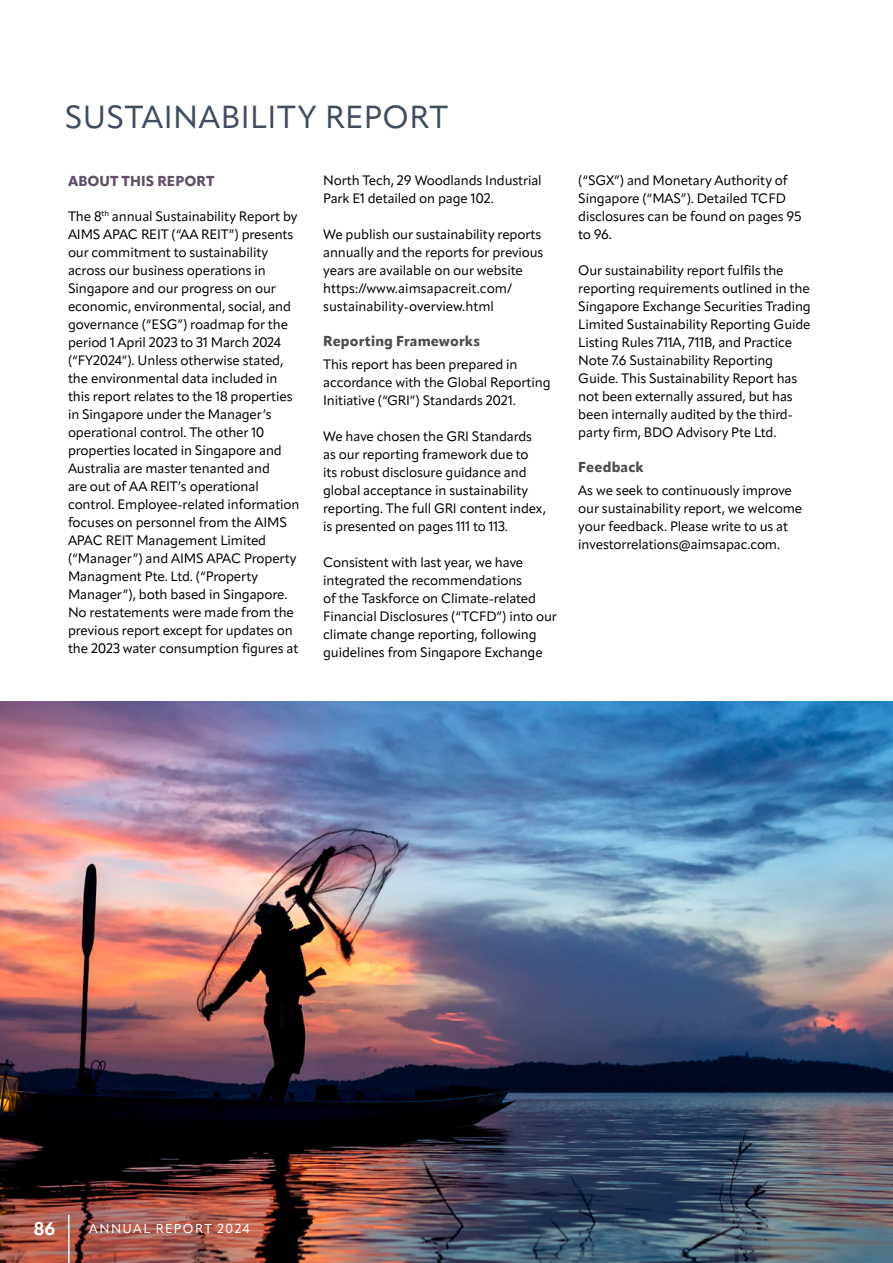
<style>
.page{position:relative;width:893px;height:1263px;background:#fff}
.page>*{position:absolute;margin:0;border:0;box-sizing:border-box;transform-origin:0 0}
.t1{font:31.5px "Apparat";letter-spacing:.02em;color:#404d61}
.t2{font:700 18px "Apparat";color:#fff}
.t3{font:800 14.25px "Apparat";letter-spacing:.01em;color:#4d4d4f}
.t4{font:800 14.25px "Apparat";letter-spacing:.005em;color:#634f69}
.t5{font:13.5px/18px "Apparat";letter-spacing:-.01em;color:#000}
.t6{font:12.75px "Apparat";letter-spacing:.115em;color:#fff}
</style>
<div class="page">
<img style="left:0;top:702px;width:893px;height:561px">
<hr style="left:68px;top:1215px;width:2px;height:48px;background:#fff">
<h1 class="t1" style="left:65px;top:98px;width:385px">SUSTAINABILITY REPORT</h1>
<p class="t4" style="left:68px;top:172px;width:148px">ABOUT THIS REPORT</p>
<p class="t5" style="left:68px;top:207px;width:233px">The 8<sup>th</sup> annual Sustainability Report by AIMS APAC REIT (“AA REIT”) presents our commitment to sustainability across our business operations in Singapore and our progress on our economic, environmental, social, and governance (“ESG”) roadmap for the period 1 April 2023 to 31 March 2024 (“FY2024”). Unless otherwise stated, the environmental data included in this report relates to the 18 properties in Singapore under the Manager’s operational control. The other 10 properties located in Singapore and Australia are master tenanted and<br>are out of AA REIT’s operational control. Employee-related information focuses on personnel from the AIMS APAC REIT Management Limited (“Manager”) and AIMS APAC Property Managment Pte. Ltd. (“Property Manager”), both based in Singapore.<br>No restatements were made from the previous report except for updates on the 2023 water consumption figures at</p>
<p class="t5" style="left:323px;top:171px;width:220px">North Tech, 29 Woodlands Industrial<br>Park E1 detailed on page 102.</p>
<p class="t5" style="left:323px;top:225px;width:222px">We publish our sustainability reports annually and the reports for previous years are available on our website https://www.aimsapacreit.com/ sustainability-overview.html</p>
<p class="t3" style="left:323px;top:333px;width:158px">Reporting Frameworks</p>
<p class="t5" style="left:323px;top:355px;width:229px">This report has been prepared in accordance with the Global Reporting<br>Initiative (“GRI”) Standards 2021.</p>
<p class="t5" style="left:323px;top:427px;width:224px">We have chosen the GRI Standards as our reporting framework due to its robust disclosure guidance and global acceptance in sustainability reporting. The full GRI content index, is presented on pages 111 to 113.</p>
<p class="t5" style="left:323px;top:553px;width:235px">Consistent with last year, we have integrated the recommendations<br>of the Taskforce on Climate-related Financial Disclosures (“TCFD”) into our climate change reporting, following guidelines from Singapore Exchange</p>
<p class="t5" style="left:578px;top:171px;width:225px">(“SGX”) and Monetary Authority of<br>Singapore (“MAS”). Detailed TCFD disclosures can be found on pages 95 to 96.</p>
<p class="t5" style="left:578px;top:261px;width:234px">Our sustainability report fulfils the reporting requirements outlined in the Singapore Exchange Securities Trading Limited Sustainability Reporting Guide Listing Rules 711A, 711B, and Practice Note 7.6 Sustainability Reporting Guide. This Sustainability Report has not been externally assured, but has been internally audited by the third&shy;party firm, BDO Advisory Pte Ltd.</p>
<p class="t3" style="left:578px;top:459px;width:67px">Feedback</p>
<p class="t5" style="left:578px;top:481px;width:225px">As we seek to continuously improve our sustainability report, we welcome your feedback. Please write to us at investorrelations@aimsapac.com.</p>
<h2 class="t2" style="left:34px;top:1217px;width:23px">86</h2>
<p class="t6" style="left:89px;top:1221px;width:162px">ANNUAL REPORT 2024</p>
</div>
